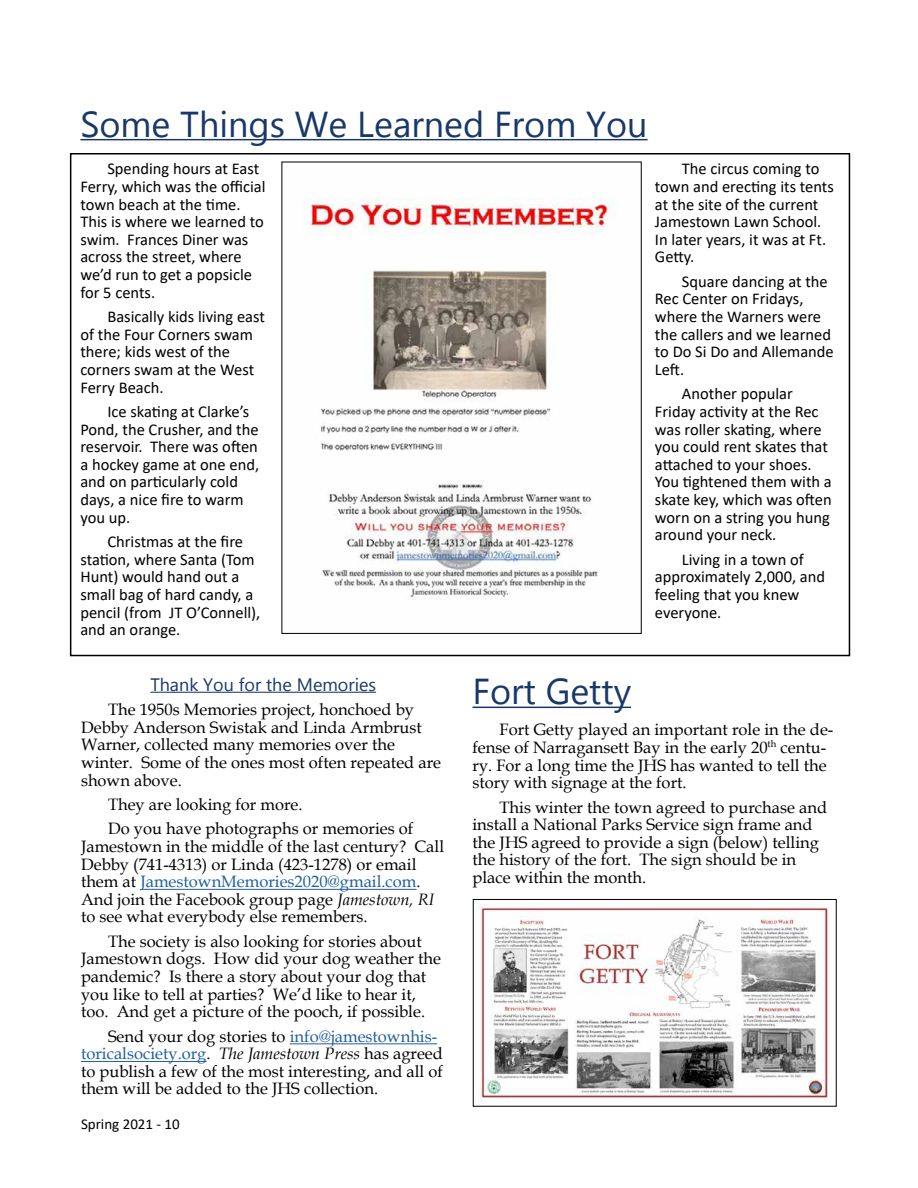
<style>
.page{position:relative;width:918px;height:1188px;background:#fff}
.page>*{position:absolute;margin:0;border:0;box-sizing:border-box;transform-origin:0 0}
.t1{font:36px "Microsoft Tai Le";color:#19386a}
.t2{font:18px "Microsoft New Tai Lue";color:#19386a}
.t3{font:16.5px/17.5px "Book Antiqua";color:#000}
.t4{font:16.5px/17.5px "Calibri";color:#000}
.t5{font:15px "Calibri";color:#000}
.s1{color:#215e9e}
.s2{font-style:italic}
</style>
<div class="page">
<hr style="left:80px;top:139px;width:568px;height:1px;background:#19386a">
<hr style="left:472px;top:707px;width:159px;height:1px;background:#19386a">
<img style="left:303px;top:198px;width:313px;height:401px">
<hr style="left:150px;top:692px;width:226px;height:1px;background:#19386a">
<hr style="left:140px;top:889px;width:277px;height:1px;background:#215e9e">
<hr style="left:290px;top:1043px;width:147px;height:1px;background:#215e9e">
<hr style="left:81px;top:1061px;width:125px;height:1px;background:#215e9e">
<img style="left:475px;top:901px;width:357px;height:201px">
<div style="left:473px;top:899px;width:363px;height:207px;border:1px solid #000"></div>
<h1 class="t1" style="left:80px;top:103px;width:569px">Some Things We Learned From You</h1>
<p class="t4" style="left:80px;top:160px;width:187px;text-indent:27px">Spending hours at East<br>Ferry, which was the official town beach at the time.<br>This is where we learned to swim. Frances Diner was across the street, where we’d run to get a popsicle for 5 cents.</p>
<p class="t4" style="left:80px;top:307px;width:186px;text-indent:27px">Basically kids living east of the Four Corners swam there; kids west of the corners swam at the West<br>Ferry Beach.</p>
<p class="t4" style="left:80px;top:402px;width:180px;text-indent:27px">Ice skating at Clarke’s<br>Pond, the Crusher, and the reservoir. There was often a hockey game at one end, and on particularly cold days, a nice fire to warm you up.</p>
<p class="t4" style="left:80px;top:532px;width:182px;text-indent:27px">Christmas at the fire station, where Santa (Tom<br>Hunt) would hand out a small bag of hard candy, a pencil (from JT O’Connell), and an orange.</p>
<p class="t4" style="left:655px;top:160px;width:181px;text-indent:27px">The circus coming to town and erecting its tents at the site of the current<br>Jamestown Lawn School.<br>In later years, it was at Ft.<br>Getty.</p>
<p class="t4" style="left:655px;top:272px;width:180px;text-indent:27px">Square dancing at the<br>Rec Center on Fridays, where the Warners were the callers and we learned to Do Si Do and Allemande<br>Left.</p>
<p class="t4" style="left:655px;top:385px;width:178px;text-indent:27px">Another popular<br>Friday activity at the Rec was roller skating, where you could rent skates that attached to your shoes.<br>You tightened them with a skate key, which was often worn on a string you hung around your neck.</p>
<p class="t4" style="left:655px;top:550px;width:172px;text-indent:27px">Living in a town of approximately 2,000, and feeling that you knew everyone.</p>
<p class="t2" style="left:150px;top:674px;width:227px">Thank You for the Memories</p>
<p class="t3" style="left:81px;top:700px;width:362px;text-indent:27px">The 1950s Memories project, honchoed by Debby Anderson Swistak and Linda Armbrust Warner, collected many memories over the winter. Some of the ones most often repeated are shown above.</p>
<p class="t3" style="left:108px;top:792px;width:307px;line-height:24.3px">They are looking for more.<br>Do you have photographs or memories of</p>
<p class="t3" style="left:81px;top:837px;width:365px">Jamestown in the middle of the last century? Call Debby (741-4313) or Linda (423-1278) or email them at <span class="s1">JamestownMemories2020@gmail.com</span>.<br>And join the Facebook group page <span class="s2">Jamestown, RI </span>to see what everybody else remembers.</p>
<p class="t3" style="left:81px;top:932px;width:361px;text-indent:27px">The society is also looking for stories about Jamestown dogs. How did your dog weather the pandemic? Is there a story about your dog that you like to tell at parties? We’d like to hear it, too. And get a picture of the pooch, if possible.</p>
<p class="t3" style="left:81px;top:1027px;width:364px;text-indent:27px">Send your dog stories to <span class="s1">info@jamestownhis&shy;toricalsociety.org</span>. <span class="s2">The Jamestown Press</span> has agreed to publish a few of the most interesting, and all of them will be added to the JHS collection.</p>
<p class="t5" style="left:81px;top:1114px;width:100px">Spring 2021 - 10</p>
<h1 class="t1" style="left:472px;top:671px;width:160px">Fort Getty</h1>
<p class="t3" style="left:472px;top:721px;width:362px;text-indent:27px">Fort Getty played an important role in the de&shy;fense of Narragansett Bay in the early 20<sup>th</sup> centu&shy;ry. For a long time the JHS has wanted to tell the story with signage at the fort.</p>
<p class="t3" style="left:473px;top:798px;width:356px;text-indent:27px">This winter the town agreed to purchase and install a National Parks Service sign frame and the JHS agreed to provide a sign (below) telling the history of the fort. The sign should be in place within the month.</p>
</div>
